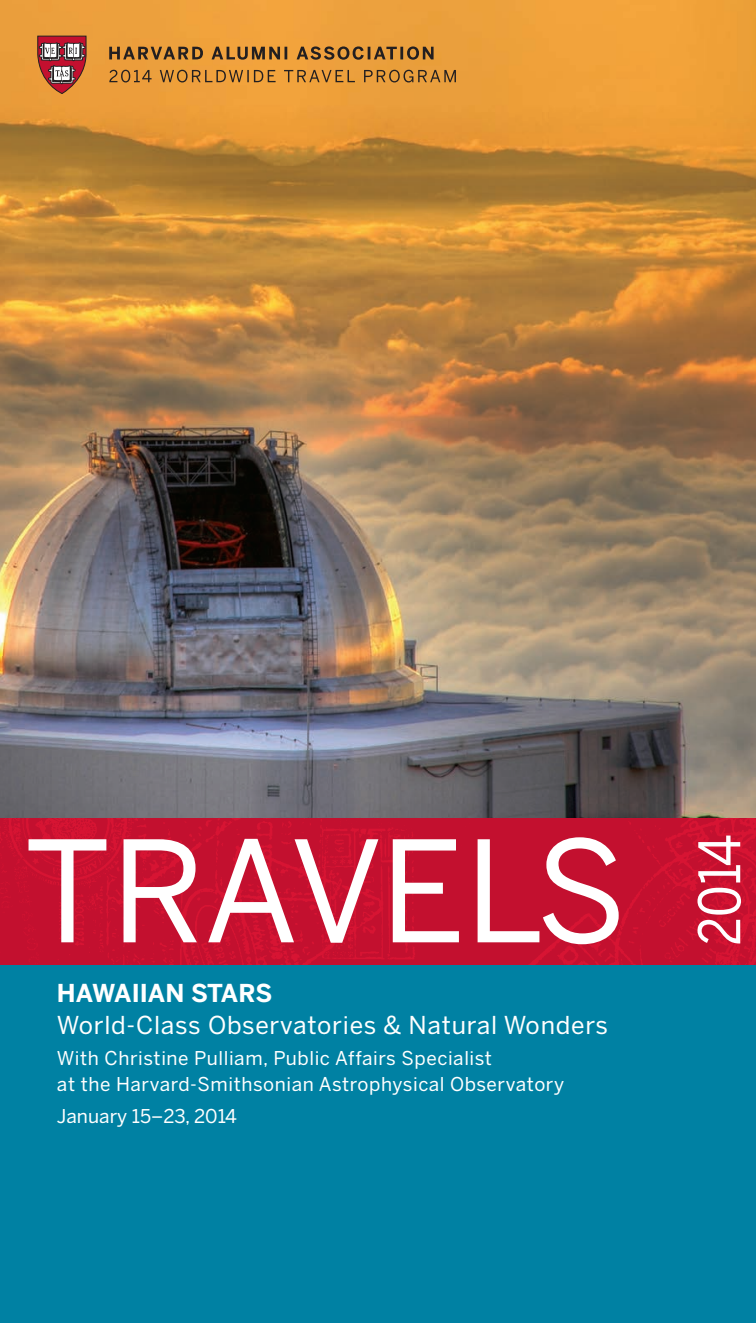
<style>
.page{position:relative;width:756px;height:1323px;background:#0081a3}
.page>*{position:absolute;margin:0;border:0;box-sizing:border-box;transform-origin:0 0}
.cover_trip_title{font:24.5px "Benton Sans";letter-spacing:.03em;color:#fff}
.country_name{font:700 24.5px "Benton Sans";color:#fff}
.cover_trip_title-2{font:18.9px/26.2px "Benton Sans";letter-spacing:.03em;color:#fff}
.cover_trip_date{font:18.9px "Benton Sans";color:#fff}
</style>
<div class="page">
<img style="left:0;top:0;width:756px;height:819px">
<svg style="left:109px;top:70px;width:347px;height:12px;background:#ba7f34"></svg>
<svg style="left:109px;top:46px;width:325px;height:14px;background:#a06f31"></svg>
<svg style="left:37px;top:36px;width:49px;height:58px;background:#ac5f56"></svg>
<img style="left:0;top:819px;width:756px;height:146px">
<svg style="left:29px;top:837px;width:590px;height:107px;background:#d6566c"></svg>
<svg style="left:697px;top:836px;width:44px;height:108px;background:#d95c71"></svg>
<p class="country_name" style="left:57px;top:979px;width:217px">HAWAIIAN STARS</p>
<p class="cover_trip_title" style="left:57px;top:1010px;width:553px">World-Class Observatories &amp; Natural Wonders</p>
<p class="cover_trip_title-2" style="left:57px;top:1045px;width:509px">With Christine Pulliam, Public Affairs Specialist<br>at the Harvard-Smithsonian Astrophysical Observatory</p>
<p class="cover_trip_date" style="left:57px;top:1105px;width:181px">January 15–23, 2014</p>
</div>
